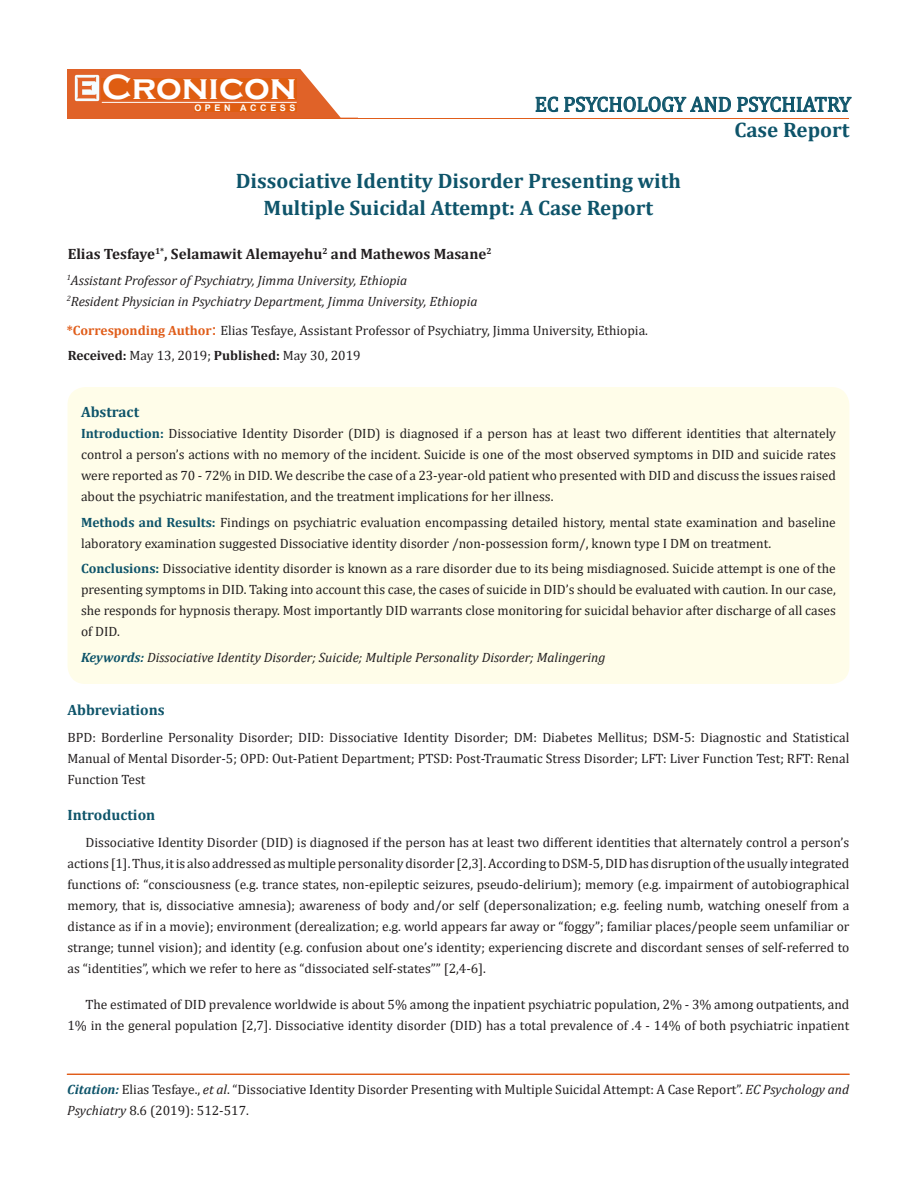
<style>
.page{position:relative;width:917px;height:1188px;background:#fff}
.page>*{position:absolute;margin:0;border:0;box-sizing:border-box;transform-origin:0 0}
.t1{font:700 36px "Copperplate Gothic";color:#fff}
.t2{font:700 21px/27px "Cambria";color:#0e546a;text-align:center}
.t3{font:21px "Cambria";color:#0e546a}
.t4{font:700 15px "Cambria";color:#231f20}
.t5{font:700 15px "Cambria";color:#0e546a}
.t6{font:13.5px/21px "Cambria";color:#231f20;text-align:justify}
.t7{font:italic 13.5px "Cambria";color:#231f20}
.t8{font:700 9px "Arial";letter-spacing:.4em;color:#fff}
.s1{font-weight:700;color:#e05d1a}
.s2{font-size:18px;color:#e05d1a}
.s3{font-weight:700}
.s4{font-weight:700;color:#0e546a}
.s5{font-weight:700;font-style:italic;color:#0e546a}
.s6{font-style:italic}
</style>
<div class="page">
<div style="left:67px;top:70px;width:290px;height:49px;background:#e06228"></div>
<svg style="left:300px;top:69px;width:58px;height:49px"></svg>
<img style="left:75px;top:75px;width:24px;height:26px">
<div style="left:102px;top:79px;width:195px;height:21px;background:#df5d11"></div>
<div style="left:194px;top:105px;width:103px;height:7px;background:#df5d11"></div>
<svg style="left:535px;top:97px;width:23px;height:15px"></svg>
<svg style="left:564px;top:97px;width:287px;height:15px"></svg>
<hr style="left:102px;top:102px;width:194px;height:1px;background:#fff">
<hr style="left:279px;top:118px;width:569px;height:1px;background:#e05d1a">
<div style="left:67px;top:1074px;width:782px;height:1px;border:1px solid #e05d1a"></div>
<div style="left:67px;top:387px;width:782px;height:297px;background:#fffde9;border-radius:18px"></div>
<p class="t1" style="left:102px;top:68px;width:196px">Cronicon</p>
<p class="t8" style="left:194px;top:102px;width:103px">OPEN ACCESS</p>
<p class="t3" style="left:535px;top:92px;width:318px">EC PSYCHOLOGY AND PSYCHIATRY</p>
<p class="t2" style="left:734px;top:116px;width:117px">Case Report</p>
<p class="t2" style="left:236px;top:166px;width:447px">Dissociative Identity Disorder Presenting with<br>Multiple Suicidal Attempt: A Case Report</p>
<p class="t4" style="left:68px;top:244px;width:425px">Elias Tesfaye<sup>1*</sup>, Selamawit Alemayehu<sup>2</sup> and Mathewos Masane<sup>2</sup></p>
<p class="t7" style="left:67px;top:271px;width:342px"><sup>1</sup>Assistant Professor of Psychiatry, Jimma University, Ethiopia</p>
<p class="t7" style="left:67px;top:292px;width:412px"><sup>2</sup>Resident Physician in Psychiatry Department, Jimma University, Ethiopia</p>
<p class="t6" style="left:67px;top:319px;width:582px"><span class="s1">*Corresponding Author</span><span class="s2">:</span> Elias Tesfaye, Assistant Professor of Psychiatry, Jimma University, Ethiopia.</p>
<p class="t6" style="left:68px;top:344px;width:294px"><span class="s3">Received:</span> May 13, 2019; <span class="s3">Published:</span> May 30, 2019</p>
<p class="t5" style="left:81px;top:401px;width:60px">Abstract</p>
<p class="t6" style="left:81px;top:423px;width:756px"><span class="s4">Introduction:</span> Dissociative Identity Disorder (DID) is diagnosed if a person has at least two different identities that alternately control a person’s actions with no memory of the incident. Suicide is one of the most observed symptoms in DID and suicide rates were reported as 70 - 72% in DID. We describe the case of a 23-year-old patient who presented with DID and discuss the issues raised about the psychiatric manifestation, and the treatment implications for her illness.</p>
<p class="t6" style="left:81px;top:511px;width:756px"><span class="s4">Methods and Results:</span> Findings on psychiatric evaluation encompassing detailed history, mental state examination and baseline laboratory examination suggested Dissociative identity disorder /non-possession form/, known type I DM on treatment.</p>
<p class="t6" style="left:81px;top:558px;width:756px"><span class="s4">Conclusions:</span> Dissociative identity disorder is known as a rare disorder due to its being misdiagnosed. Suicide attempt is one of the presenting symptoms in DID. Taking into account this case, the cases of suicide in DID’s should be evaluated with caution. In our case, she responds for hypnosis therapy. Most importantly DID warrants close monitoring for suicidal behavior after discharge of all cases of DID.</p>
<p class="t7" style="left:81px;top:647px;width:526px"><span class="s4">Keywords:</span> Dissociative Identity Disorder; Suicide; Multiple Personality Disorder; Malingering</p>
<p class="t5" style="left:67px;top:699px;width:99px">Abbreviations</p>
<p class="t6" style="left:67px;top:727px;width:783px">BPD: Borderline Personality Disorder; DID: Dissociative Identity Disorder; DM: Diabetes Mellitus; DSM-5: Diagnostic and Statistical Manual of Mental Disorder-5; OPD: Out-Patient Department; PTSD: Post-Traumatic Stress Disorder; LFT: Liver Function Test; RFT: Renal Function Test</p>
<p class="t5" style="left:67px;top:804px;width:89px">Introduction</p>
<p class="t6" style="left:67px;top:832px;width:783px;text-indent:18px">Dissociative Identity Disorder (DID) is diagnosed if the person has at least two different identities that alternately control a person’s actions [1]. Thus, it is also addressed as multiple personality disorder [2,3]. According to DSM-5, DID has disruption of the usually integrated functions of: “consciousness (e.g. trance states, non-epileptic seizures, pseudo-delirium); memory (e.g. impairment of autobiographical memory, that is, dissociative amnesia); awareness of body and/or self (depersonalization; e.g. feeling numb, watching oneself from a distance as if in a movie); environment (derealization; e.g. world appears far away or “foggy”; familiar places/people seem unfamiliar or strange; tunnel vision); and identity (e.g. confusion about one’s identity; experiencing discrete and discordant senses of self-referred to as “identities”, which we refer to here as “dissociated self-states”” [2,4-6].</p>
<p class="t6" style="left:67px;top:994px;width:783px;text-align:right">The estimated of DID prevalence worldwide is about 5% among the inpatient psychiatric population, 2% - 3% among outpatients, and<br>1% in the general population [2,7]. Dissociative identity disorder (DID) has a total prevalence of .4 - 14% of both psychiatric inpatient</p>
<p class="t6" style="left:67px;top:1079px;width:783px"><span class="s5">Citation:</span> Elias Tesfaye., <span class="s6">et al</span>. “Dissociative Identity Disorder Presenting with Multiple Suicidal Attempt: A Case Report”. <span class="s6">EC Psychology and<br>Psychiatry</span> 8.6 (2019): 512-517.</p>
</div>
